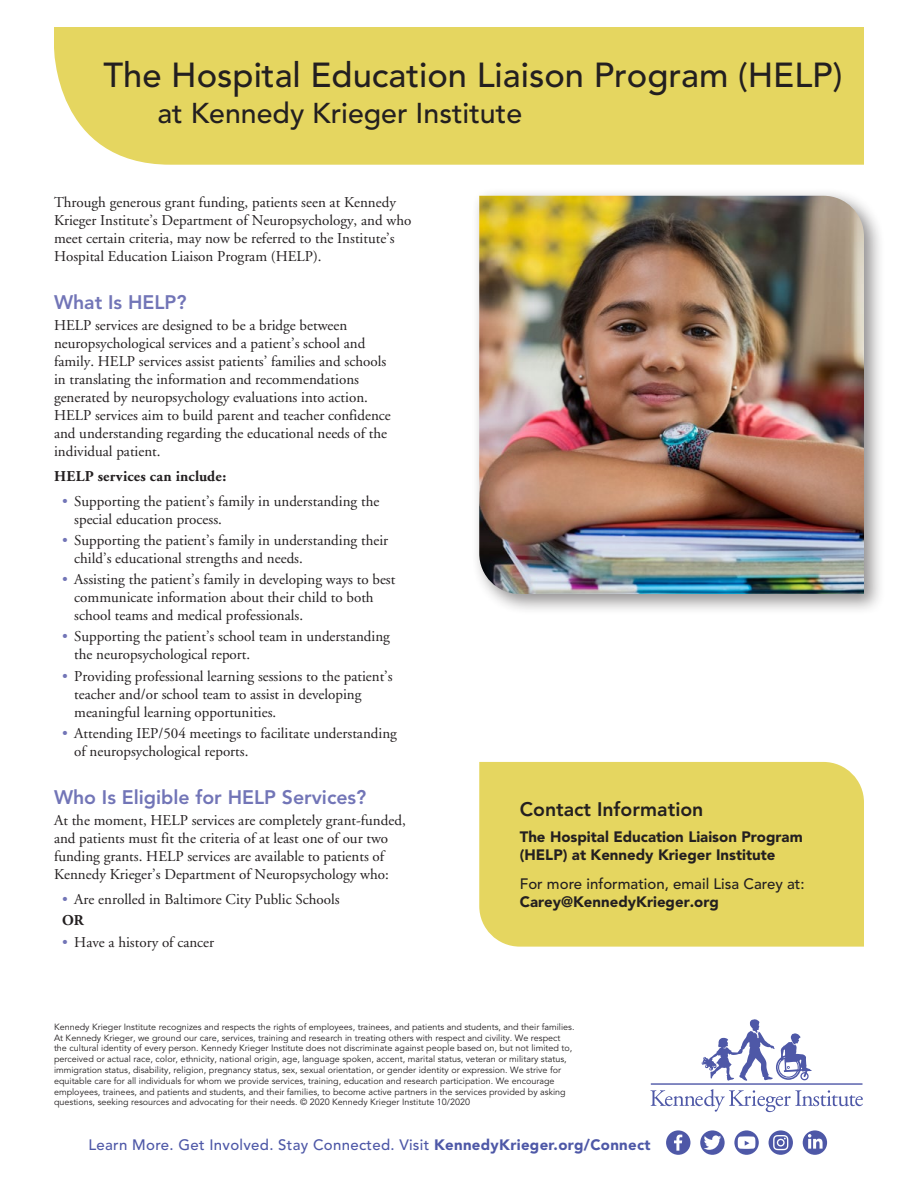
<style>
.page{position:relative;width:918px;height:1188px;background:#fff}
.page>*{position:absolute;margin:0;border:0;box-sizing:border-box;transform-origin:0 0}
.t1{font:500 34.5px "Avenir";color:#231f20}
.t2{font:500 28.5px "Avenir";color:#231f20}
.t3{font:800 19.5px "Avenir";color:#7275b7}
.t4{font:800 19.5px "Avenir";color:#231f20}
.t5{font:15px/18px "Adobe Garamond";color:#231f20}
.t6{font:900 15px/18px "Avenir";color:#231f20}
.t7{font:500 15px "Avenir";letter-spacing:.02em;color:#4e58a7}
.t8{font:500 15px "Avenir";color:#231f20}
.t9{font:700 15px "Adobe Garamond";letter-spacing:.02em;color:#231f20}
.t10{font:9px/10.8px "Avenir";color:#231f20}
.s1{color:#7275b7}
.s2{font-weight:700}
.s3{font-weight:900}
</style>
<div class="page">
<div style="left:54px;top:27px;width:810px;height:138px;background:#e5d660"></div>
<svg style="left:666px;top:1130px;width:24px;height:25px"></svg>
<svg style="left:700px;top:1130px;width:25px;height:25px"></svg>
<svg style="left:734px;top:1130px;width:25px;height:25px"></svg>
<svg style="left:769px;top:1130px;width:24px;height:25px"></svg>
<svg style="left:803px;top:1130px;width:24px;height:25px"></svg>
<svg style="left:650px;top:1089px;width:213px;height:23px"></svg>
<svg style="left:702px;top:1019px;width:110px;height:62px"></svg>
<hr style="left:651px;top:1083px;width:211px;height:2px;background:#4e58a7">
<div style="left:479px;top:762px;width:385px;height:185px;background:#e5d660"></div>
<div style="left:471px;top:188px;width:414px;height:427px;background:#231f20;opacity:.5"></div>
<img style="left:479px;top:196px;width:385px;height:398px">
<h1 class="t1" style="left:104px;top:55px;width:740px">The Hospital Education Liaison Program (HELP)</h1>
<h2 class="t2" style="left:158px;top:97px;width:366px">at Kennedy Krieger Institute</h2>
<p class="t5" style="left:54px;top:193px;width:359px">Through generous grant funding, patients seen at Kennedy Krieger Institute’s Department of Neuropsychology, and who meet certain criteria, may now be referred to the Institute’s Hospital Education Liaison Program (HELP).</p>
<h3 class="t3" style="left:54px;top:291px;width:134px">What Is HELP?</h3>
<p class="t5" style="left:54px;top:317px;width:338px">HELP services are designed to be a bridge between neuropsychological services and a patient’s school and family. HELP services assist patients’ families and schools in translating the information and recommendations generated by neuropsychology evaluations into action.<br>HELP services aim to build parent and teacher confidence and understanding regarding the educational needs of the individual patient.</p>
<p class="t9" style="left:54px;top:468px;width:174px">HELP services can include:</p>
<p class="t5" style="left:74px;top:492px;width:307px;text-indent:-12px"><span class="s1">•</span> Supporting the patient’s family in understanding the special education process.</p>
<p class="t5" style="left:74px;top:532px;width:315px;text-indent:-12px"><span class="s1">•</span> Supporting the patient’s family in understanding their child’s educational strengths and needs.</p>
<p class="t5" style="left:74px;top:571px;width:323px;text-indent:-12px"><span class="s1">•</span> Assisting the patient’s family in developing ways to best communicate information about their child to both school teams and medical professionals.</p>
<p class="t5" style="left:74px;top:628px;width:317px;text-indent:-12px"><span class="s1">•</span> Supporting the patient’s school team in understanding the neuropsychological report.</p>
<p class="t5" style="left:74px;top:667px;width:320px;text-indent:-12px"><span class="s1">•</span> Providing professional learning sessions to the patient’s teacher and/or school team to assist in developing meaningful learning opportunities.</p>
<p class="t5" style="left:74px;top:725px;width:324px;text-indent:-12px"><span class="s1">•</span> Attending IEP/504 meetings to facilitate understanding of neuropsychological reports.</p>
<h3 class="t3" style="left:54px;top:786px;width:314px">Who Is Eligible for HELP Services?</h3>
<p class="t5" style="left:54px;top:812px;width:353px">At the moment, HELP services are completely grant-funded, and patients must fit the criteria of at least one of our two funding grants. HELP services are available to patients of Kennedy Krieger’s Department of Neuropsychology who:</p>
<p class="t5" style="left:62px;top:889px;width:279px;line-height:21.3px"><span class="s1">•</span> Are enrolled in Baltimore City Public Schools<br><span class="s2">OR</span></p>
<p class="t5" style="left:62px;top:933px;width:153px"><span class="s1">•</span> Have a history of cancer</p>
<h3 class="t4" style="left:520px;top:797px;width:185px">Contact Information</h3>
<p class="t6" style="left:520px;top:828px;width:285px">The Hospital Education Liaison Program (HELP) at Kennedy Krieger Institute</p>
<p class="t8" style="left:520px;top:875px;width:286px">For more information, email Lisa Carey at:</p>
<p class="t6" style="left:520px;top:893px;width:201px">Carey@KennedyKrieger.org</p>
<p class="t10" style="left:54px;top:1022px;width:522px">Kennedy Krieger Institute recognizes and respects the rights of employees, trainees, and patients and students, and their families.<br>At Kennedy Krieger, we ground our care, services, training and research in treating others with respect and civility. We respect the cultural identity of every person. Kennedy Krieger Institute does not discriminate against people based on, but not limited to, perceived or actual race, color, ethnicity, national origin, age, language spoken, accent, marital status, veteran or military status, immigration status, disability, religion, pregnancy status, sex, sexual orientation, or gender identity or expression. We strive for equitable care for all individuals for whom we provide services, training, education and research participation. We encourage employees, trainees, and patients and students, and their families, to become active partners in the services provided by asking questions, seeking resources and advocating for their needs. © 2020 Kennedy Krieger Institute 10/2020</p>
<p class="t7" style="left:88px;top:1136px;width:564px">Learn More. Get Involved. Stay Connected. Visit <span class="s3">KennedyKrieger.org/Connect</span></p>
</div>
